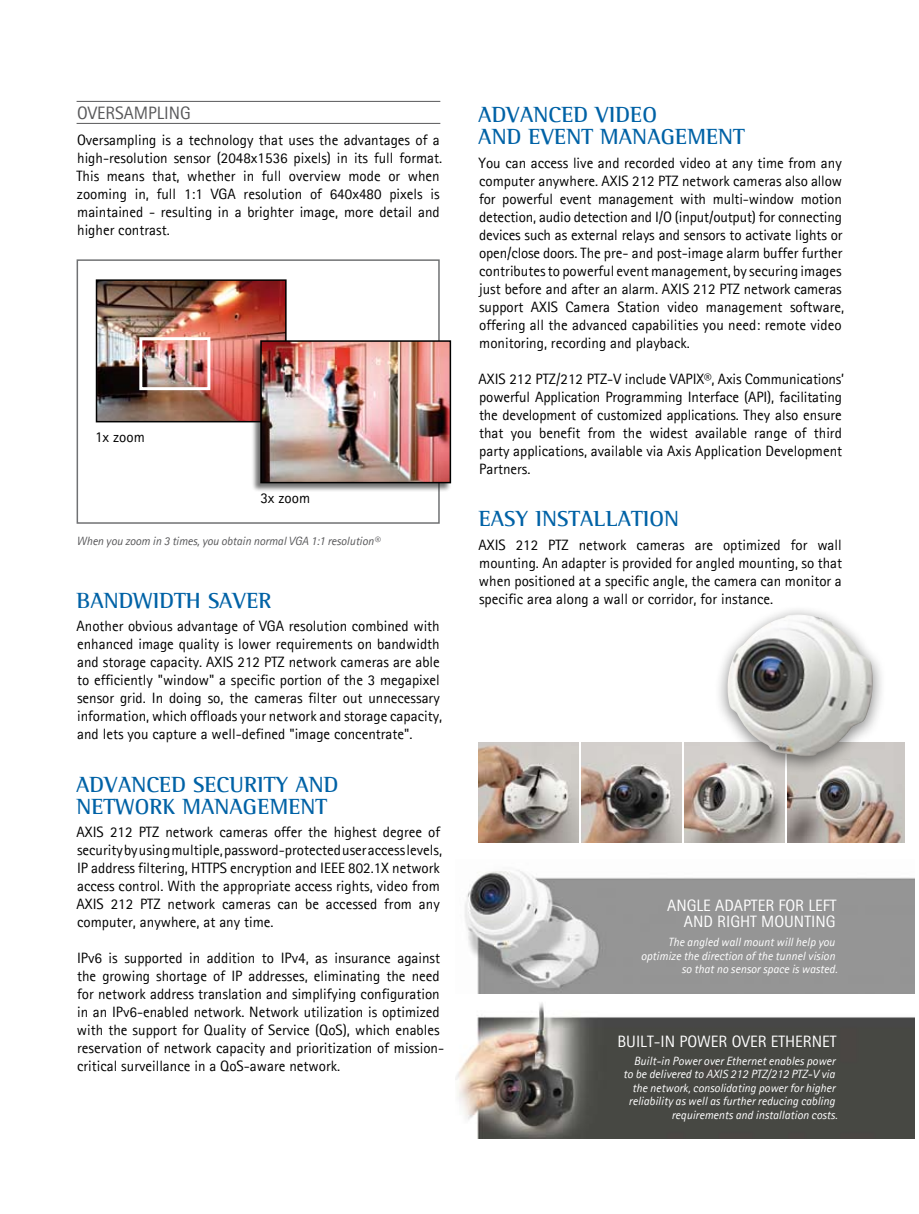
<style>
.page{position:relative;width:919px;height:1214px;background:#fff}
.page>*{position:absolute;margin:0;border:0;box-sizing:border-box;transform-origin:0 0}
.t1{font:700 22.5px/22px "Agfa Rotis Semi Serif";color:#0062a6}
.t2{font:18px "Agfa Rotis Sans Serif";color:#58585a}
.t3{font:16.5px "Agfa Rotis Sans Serif";color:#fff}
.t4{font:15px/18px "Agfa Rotis Sans Serif";color:#000}
.t5{font:italic 12px/13.5px "Agfa Rotis Sans Serif";color:#fff;text-align:right}
.t6{font:italic 12px "Agfa Rotis Sans Serif";letter-spacing:-.005em;color:#58585a}
</style>
<div class="page">
<img style="left:455px;top:1002px;width:459px;height:136px">
<img style="left:478px;top:743px;width:100px;height:100px">
<img style="left:581px;top:743px;width:100px;height:100px">
<img style="left:684px;top:743px;width:100px;height:100px">
<img style="left:787px;top:813px;width:117px;height:30px">
<div style="left:712px;top:604px;width:206px;height:209px;background:#000;opacity:.5"></div>
<img style="left:722px;top:614px;width:151px;height:144px">
<img style="left:465px;top:870px;width:449px;height:124px">
<div style="left:77px;top:259px;width:362px;height:265px;background:#fff;border:2px solid #707173"></div>
<img style="left:99px;top:282px;width:184px;height:137px">
<div style="left:96px;top:279px;width:190px;height:143px;border:2px solid #000"></div>
<div style="left:251px;top:340px;width:206px;height:158px;background:#000;opacity:.55"></div>
<img style="left:263px;top:343px;width:185px;height:137px">
<div style="left:260px;top:340px;width:191px;height:143px;border:2px solid #000"></div>
<div style="left:139px;top:337px;width:71px;height:53px;border:3px solid #fff"></div>
<hr style="left:77px;top:101px;width:363px;height:1px;background:#58585a">
<hr style="left:77px;top:123px;width:363px;height:1px;background:#58585a">
<p class="t2" style="left:77px;top:102px;width:39px">Oversamplin</p>
<p class="t2" style="left:180px;top:102px;width:12px">g</p>
<p class="t4" style="left:76px;top:131px;width:367px">Oversampling is a technology that uses the advantages of a high-resolution sensor (2048x1536 pixels) in its full format.<br>This means that, whether in full overview mode or when zooming in, full 1:1 VGA resolution of 640x480 pixels is maintained - resulting in a brighter image, more detail and higher contrast.</p>
<p class="t4" style="left:95px;top:427px;width:51px">1x zoom</p>
<p class="t4" style="left:260px;top:489px;width:51px">3x zoom</p>
<p class="t6" style="left:76px;top:534px;width:305px">When you zoom in 3 times, you obtain normal VGA 1:1 resolution®</p>
<h1 class="t1" style="left:77px;top:589px;width:196px">BAN DWIDTH SAVER</h1>
<p class="t4" style="left:77px;top:617px;width:367px">Another obvious advantage of VGA resolution combined with enhanced image quality is lower requirements on bandwidth and storage capacity. AXIS 212 PTZ network cameras are able to efficiently "window" a specific portion of the 3 megapixel sensor grid. In doing so, the cameras filter out unnecessary information, which offloads your network and storage capacity, and lets you capture a well-defined "image concentrate".</p>
<h1 class="t1" style="left:76px;top:773px;width:263px">ADVANCED SECURITY AND<br>NETWOR</h1>
<h1 class="t1" style="left:162px;top:795px;width:96px">K MANAGEME</h1>
<h1 class="t1" style="left:300px;top:795px;width:28px">NT</h1>
<p class="t4" style="left:77px;top:823px;width:367px">AXIS 212 PTZ network cameras offer the highest degree of security by using multiple, password-protected user access levels, IP address filtering, HTTPS encryption and IEEE 802.1X network access control. With the appropriate access rights, video from AXIS 212 PTZ network cameras can be accessed from any computer, anywhere, at any time.</p>
<p class="t4" style="left:77px;top:949px;width:369px">IPv6 is supported in addition to IPv4, as insurance against the growing shortage of IP addresses, eliminating the need for network address translation and simplifying configuration in an IPv6-enabled network. Network utilization is optimized with the support for Quality of Service (QoS), which enables reservation of network capacity and prioritization of mission&shy;critical surveillance in a QoS-aware network.</p>
<h1 class="t1" style="left:478px;top:103px;width:198px">ADVANCED VIDEO<br>AND EVENT MANAGEME</h1>
<h1 class="t1" style="left:718px;top:125px;width:28px">NT</h1>
<p class="t4" style="left:478px;top:153px;width:367px">You can access live and recorded video at any time from any computer anywhere. AXIS 212 PTZ network cameras also allow for powerful event management with multi-window motion detection, audio detection and I/O (input/output) for connecting devices such as external relays and sensors to activate lights or open/close doors. The pre- and post-image alarm buffer further contributes to powerful event management, by securing images just before and after an alarm. AXIS 212 PTZ network cameras support AXIS Camera Station video management software, offering all the advanced capabilities you need: remote video monitoring, recording and playback.</p>
<p class="t4" style="left:478px;top:369px;width:367px">AXIS 212 PTZ/212 PTZ-V include VAPIX®, Axis Communications’ powerful Application Programming Interface (API), facilitating the development of customized applications. They also ensure that you benefit from the widest available range of third party applications, available via Axis Application Development Partners.</p>
<h1 class="t1" style="left:478px;top:507px;width:14px">EASY</h1>
<h1 class="t1" style="left:535px;top:507px;width:13px">INSTA</h1>
<h1 class="t1" style="left:593px;top:507px;width:85px">LLATI ON</h1>
<p class="t4" style="left:478px;top:535px;width:365px;text-align:justify">AXIS 212 PTZ network cameras are optimized for wall mounting. An adapter is provided for angled mounting, so that when positioned at a specific angle, the camera can monitor a specific area along a wall or corridor, for instance.</p>
<p class="t3" style="left:667px;top:895px;width:121px">Angle adapter for</p>
<p class="t3" style="left:808px;top:895px;width:22px">left</p>
<p class="t3" style="left:683px;top:912px;width:88px">and rightmountin</p>
<p class="t3" style="left:825px;top:912px;width:11px">g</p>
<p class="t5" style="left:640px;top:936px;width:198px">The angled wall mount will help you optimize the direction of the tunnel vision so that no sensor space is wasted.</p>
<p class="t3" style="left:617px;top:1032px;width:221px">BUILT-IN POWER OVER ETHERNET</p>
<p class="t5" style="left:623px;top:1054px;width:216px">Built-in Power over Ethernet enables power to be delivered to AXIS 212 PTZ/212 PTZ-V via the network, consolidating power for higher reliability as well as further reducing cabling requirements and installation costs.</p>
</div>
